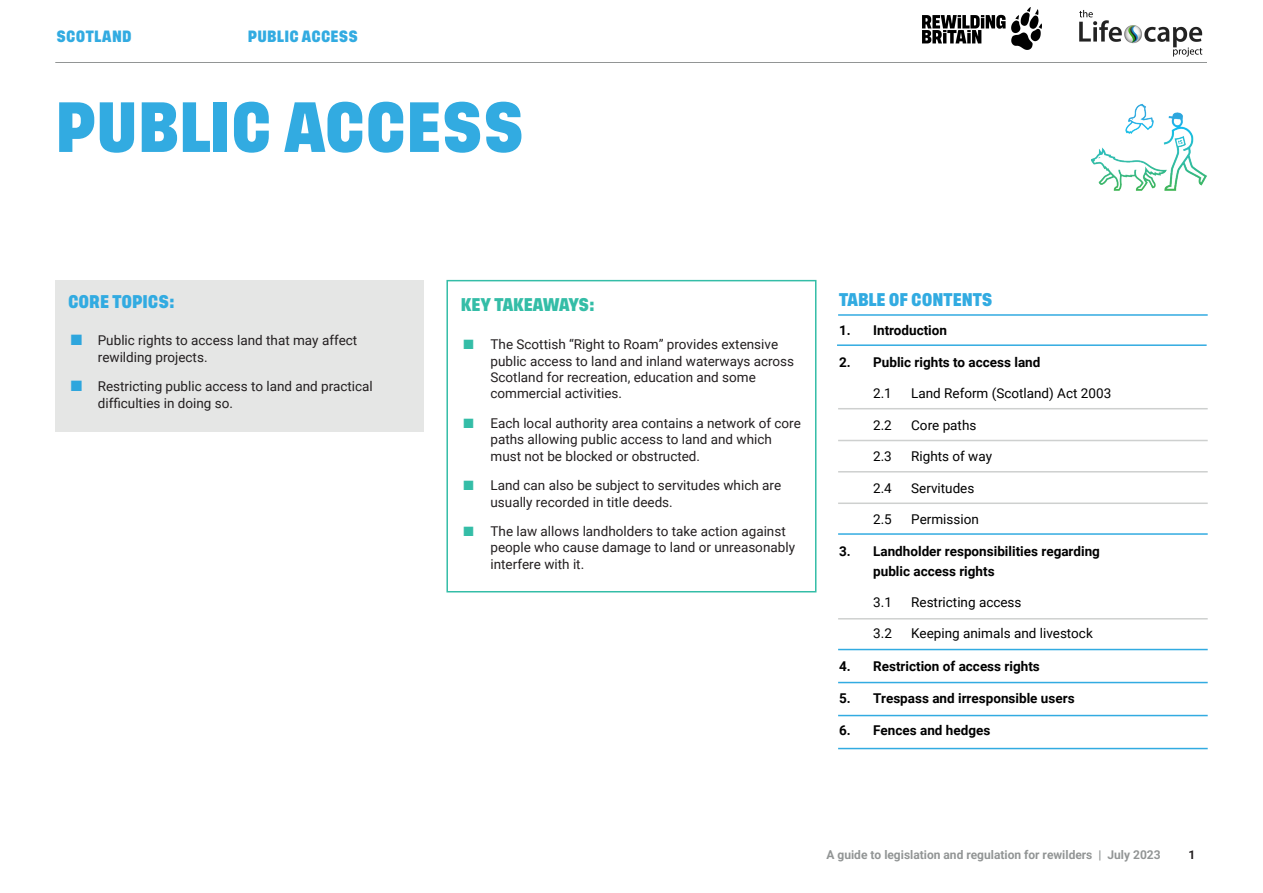
<style>
.page{position:relative;width:1263px;height:893px;background:#fff}
.page>*{position:absolute;margin:0;border:0;box-sizing:border-box;transform-origin:0 0}
.t1{font:600 52.5px "Tusker Grotesk 7600";color:#32abe1}
.t2{font:13.5px/16.5px "Roboto";color:#231f20}
.t3{font:700 13.5px/19.5px "Roboto";color:#000001}
.t4{font:13.5px "Roboto";color:#000001}
.t5{font:600 13.5px "Tusker Grotesk 7600";color:#32abe1}
.t6{font:600 13.5px "Tusker Grotesk 7600";letter-spacing:-.01em;color:#34bda7}
.t7{font:700 12px "Roboto";color:#929595}
.t8{font:600 12px "Tusker Grotesk 7600";letter-spacing:.025em;color:#32abe1}
.t9{font:700 12px "Roboto";color:#231f20}
.s1{color:#2ea6dd}
.s2{color:#34bda7}
</style>
<div class="page">
<hr style="left:55px;top:62px;width:1152px;height:1px;background:#929595">
<div style="left:55px;top:281px;width:369px;height:151px;background:#e5e6e5"></div>
<div style="left:446px;top:280px;width:370px;height:312px;border:2px solid #34bda7"></div>
<img style="left:1091px;top:103px;width:116px;height:88px">
<hr style="left:838px;top:314px;width:370px;height:2px;background:#32abe1">
<hr style="left:837px;top:344px;width:369px;height:2px;background:#32abe1">
<hr style="left:838px;top:533px;width:370px;height:2px;background:#32abe1">
<hr style="left:838px;top:408px;width:370px;height:1px;background:#ced0cf">
<hr style="left:838px;top:440px;width:370px;height:1px;background:#ced0cf">
<hr style="left:838px;top:502px;width:370px;height:2px;background:#ced0cf">
<hr style="left:838px;top:471px;width:370px;height:1px;background:#ced0cf">
<hr style="left:838px;top:618px;width:370px;height:1px;background:#ced0cf">
<hr style="left:838px;top:649px;width:370px;height:1px;background:#32abe1">
<hr style="left:838px;top:682px;width:370px;height:1px;background:#32abe1">
<hr style="left:838px;top:715px;width:370px;height:1px;background:#32abe1">
<hr style="left:838px;top:748px;width:370px;height:1px;background:#32abe1">
<img style="left:923px;top:8px;width:118px;height:41px">
<img style="left:1079px;top:10px;width:124px;height:47px">
<p class="t8" style="left:56px;top:29px;width:77px">SCOTLAND</p>
<p class="t8" style="left:248px;top:29px;width:112px">PUBLIC ACCESS</p>
<h1 class="t1" style="left:55px;top:95px;width:470px">PUBLIC ACCESS</h1>
<p class="t5" style="left:68px;top:293px;width:108px">CORE TOPICS:</p>
<p class="t2" style="left:98px;top:332px;width:261px;text-indent:-27px"><span class="s1">■</span> Public rights to access land that may affect rewilding projects.</p>
<p class="t2" style="left:98px;top:377px;width:276px;text-indent:-27px"><span class="s1">■</span> Restricting public access to land and practical difficulties in doing so.</p>
<p class="t6" style="left:461px;top:297px;width:136px">KEY TAKEAWAYS:</p>
<p class="t2" style="left:490px;top:335px;width:305px;text-indent:-27px"><span class="s2">■</span> The Scottish “Right to Roam” provides extensive public access to land and inland waterways across Scotland for recreation, education and some commercial activities.</p>
<p class="t2" style="left:490px;top:414px;width:312px;text-indent:-27px"><span class="s2">■</span> Each local authority area contains a network of core paths allowing public access to land and which must not be blocked or obstructed.</p>
<p class="t2" style="left:490px;top:476px;width:292px;text-indent:-27px"><span class="s2">■</span> Land can also be subject to servitudes which are usually recorded in title deeds.</p>
<p class="t2" style="left:490px;top:522px;width:306px;text-indent:-27px"><span class="s2">■</span> The law allows landholders to take action against people who cause damage to land or unreasonably interfere with it.</p>
<p class="t5" style="left:839px;top:292px;width:155px">TABLE OF CONTENTS</p>
<p class="t3" style="left:839px;top:320px;width:109px">1. Introduction</p>
<p class="t3" style="left:839px;top:352px;width:203px">2. Public rights to access land</p>
<p class="t4" style="left:873px;top:384px;width:20px">2.1</p>
<p class="t4" style="left:911px;top:384px;width:202px">Land Reform (Scotland) Act 2003</p>
<p class="t4" style="left:873px;top:415px;width:20px">2.2</p>
<p class="t4" style="left:911px;top:415px;width:67px">Core paths</p>
<p class="t4" style="left:873px;top:447px;width:20px">2.3</p>
<p class="t4" style="left:911px;top:447px;width:82px">Rights of way</p>
<p class="t4" style="left:873px;top:478px;width:20px">2.4</p>
<p class="t4" style="left:911px;top:478px;width:65px">Servitudes</p>
<p class="t4" style="left:873px;top:510px;width:20px">2.5</p>
<p class="t4" style="left:911px;top:510px;width:69px">Permission</p>
<p class="t3" style="left:873px;top:541px;width:228px;text-indent:-34px">3. Landholder responsibilities regarding public access rights</p>
<p class="t4" style="left:873px;top:593px;width:20px">3.1</p>
<p class="t4" style="left:911px;top:593px;width:112px">Restricting access</p>
<p class="t4" style="left:873px;top:624px;width:20px">3.2</p>
<p class="t4" style="left:911px;top:624px;width:183px">Keeping animals and livestock</p>
<p class="t3" style="left:839px;top:656px;width:202px">4. Restriction of access rights</p>
<p class="t3" style="left:839px;top:688px;width:237px">5. Trespass and irresponsible users</p>
<p class="t3" style="left:839px;top:720px;width:153px">6. Fences and hedges</p>
<p class="t7" style="left:826px;top:846px;width:336px">A guide to legislation and regulation for rewilders | July 2023</p>
<p class="t9" style="left:1188px;top:846px;width:8px">1</p>
</div>
